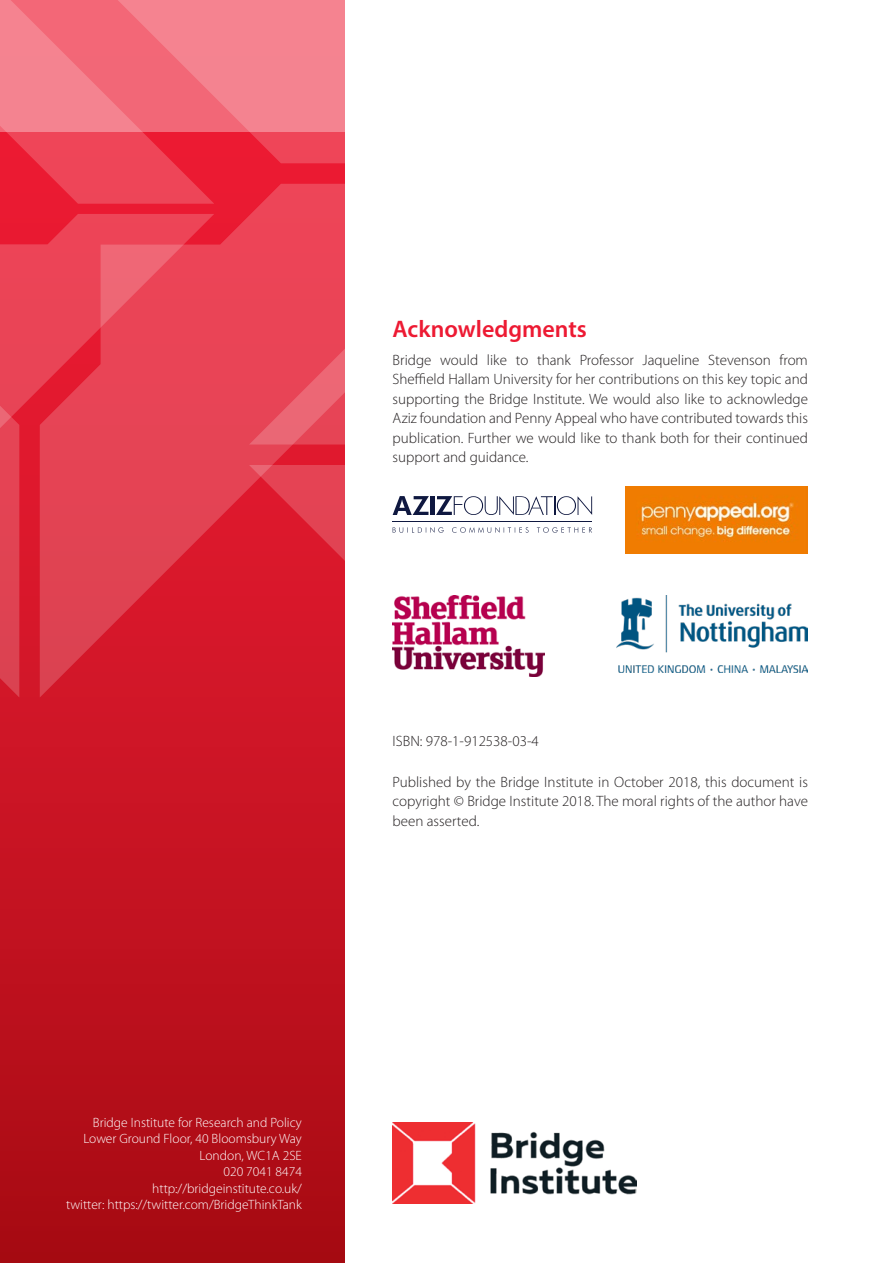
<style>
.page{position:relative;width:893px;height:1263px;background:#fff}
.page>*{position:absolute;margin:0;border:0;box-sizing:border-box;transform-origin:0 0}
.t1{font:600 24px "Myriad Pro";color:#ed1a33}
.t2{font:300 15px/19.5px "Myriad Pro";color:#231f20;text-align:justify}
.t3{font:300 13.5px/16.5px "Myriad Pro";color:#fff;text-align:right}
</style>
<div class="page">
<svg style="left:0;top:163px;width:344px;height:1100px;background:#bb101c"></svg>
<svg style="left:214px;top:184px;width:130px;height:513px;background:#e22e41"></svg>
<svg style="left:214px;top:0;width:35px;height:163px;background:#f26b7b"></svg>
<svg style="left:249px;top:465px;width:95px;height:514px;background:#d0192a"></svg>
<svg style="left:249px;top:0;width:95px;height:444px;background:#ed5667"></svg>
<svg style="left:0;top:0;width:214px;height:697px;background:#e74455"></svg>
<img style="left:393px;top:1123px;width:243px;height:80px">
<img style="left:393px;top:595px;width:151px;height:82px">
<img style="left:616px;top:595px;width:192px;height:78px">
<img style="left:625px;top:486px;width:183px;height:67px">
<svg style="left:393px;top:496px;width:36px;height:19px"></svg>
<hr style="left:430px;top:496px;width:4px;height:19px;background:#0f1840">
<svg style="left:436px;top:496px;width:156px;height:19px"></svg>
<hr style="left:393px;top:521px;width:199px;height:1px;background:#0f1840">
<svg style="left:393px;top:527px;width:199px;height:6px"></svg>
<h1 class="t1" style="left:393px;top:314px;width:196px">Acknowledgments</h1>
<p class="t2" style="left:393px;top:350px;width:417px">Bridge would like to thank Professor Jaqueline Stevenson from Sheffield Hallam University for her contributions on this key topic and supporting the Bridge Institute. We would also like to acknowledge Aziz foundation and Penny Appeal who have contributed towards this publication. Further we would like to thank both for their continued support and guidance.</p>
<p class="t2" style="left:393px;top:732px;width:148px">ISBN: 978-1-912538-03-4</p>
<p class="t2" style="left:393px;top:772px;width:417px">Published by the Bridge Institute in October 2018, this document is copyright © Bridge Institute 2018. The moral rights of the author have been asserted.</p>
<p class="t3" style="left:66px;top:1114px;width:237px">Bridge Institute for Research and Policy<br>Lower Ground Floor, 40 Bloomsbury Way<br>London, WC1A 2SE<br>020 7041 8474<br>http://bridgeinstitute.co.uk/<br>twitter: https://twitter.com/BridgeThinkTank</p>
</div>
